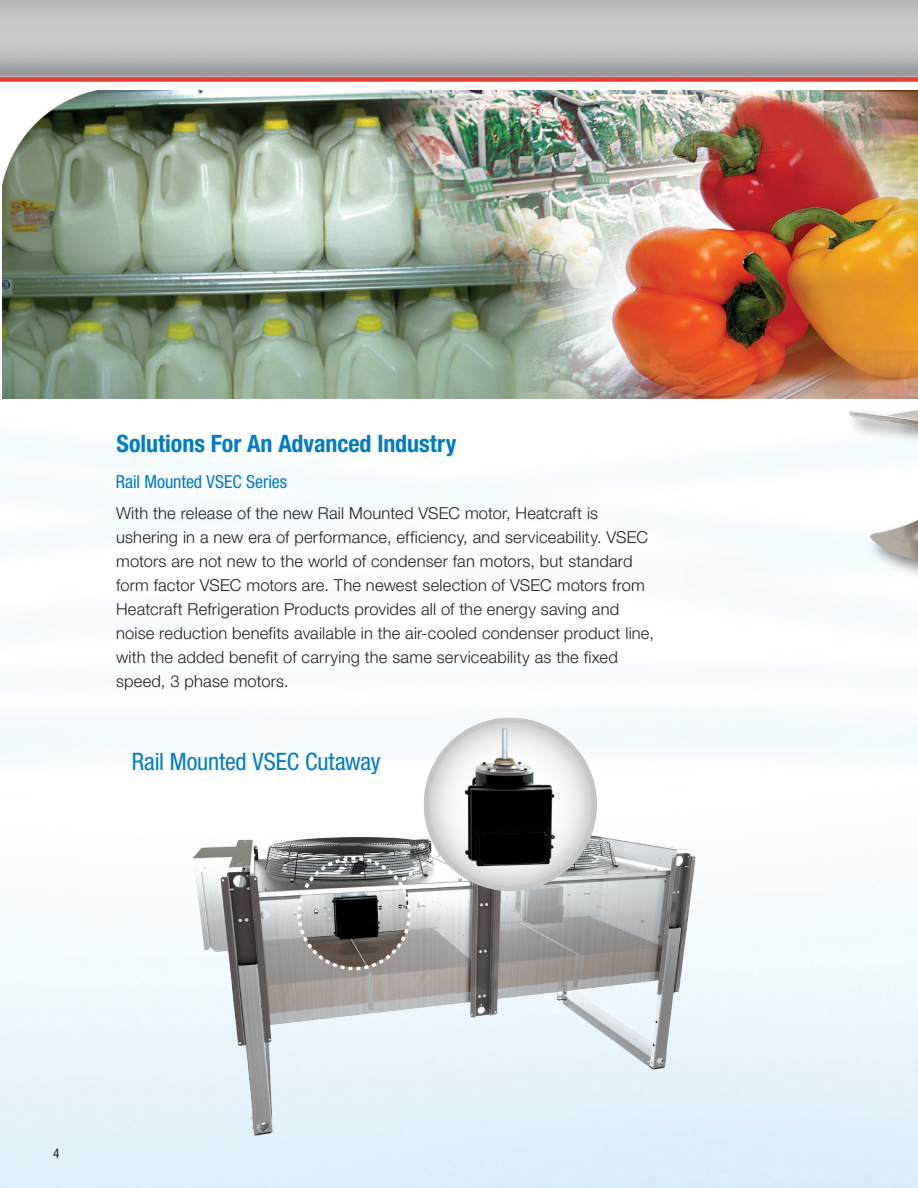
<style>
.page{position:relative;width:918px;height:1188px;background:#fff}
.page>*{position:absolute;margin:0;border:0;box-sizing:border-box;transform-origin:0 0}
.t1{font:700 condensed 24px "Helvetica Neue";color:#007cc2}
.t2{font:condensed 24px "Helvetica Neue";letter-spacing:-.005em;color:#007cc2}
.t3{font:condensed 18px "Helvetica Neue";letter-spacing:-.005em;color:#007cc2}
.t4{font:300 16.5px/24px "Helvetica Neue";letter-spacing:.01em;color:#231f20}
.t5{font:condensed 13.5px "Helvetica Neue";color:#231f20}
</style>
<div class="page">
<img style="left:0;top:0;width:918px;height:1188px">
<img style="left:3px;top:91px;width:915px;height:308px">
<div style="left:846px;top:325px;width:72px;height:270px;background:#231f20;opacity:.54"></div>
<img style="left:846px;top:410px;width:72px;height:150px">
<img style="left:154px;top:680px;width:568px;height:464px">
<h1 class="t1" style="left:116px;top:429px;width:341px">Solutions For An Advanced Industry</h1>
<p class="t3" style="left:116px;top:472px;width:173px">Rail Mounted VSEC Series</p>
<p class="t4" style="left:116px;top:501px;width:539px">With the release of the new Rail Mounted VSEC motor, Heatcraft is ushering in a new era of performance, efficiency, and serviceability. VSEC motors are not new to the world of condenser fan motors, but standard form factor VSEC motors are. The newest selection of VSEC motors from Heatcraft Refrigeration Products provides all of the energy saving and noise reduction benefits available in the air-cooled condenser product line, with the added benefit of carrying the same serviceability as the fixed speed, 3 phase motors.</p>
<h1 class="t2" style="left:132px;top:747px;width:250px">Rail Mounted VSEC Cutaway</h1>
<p class="t5" style="left:53px;top:1145px;width:8px">4</p>
</div>
